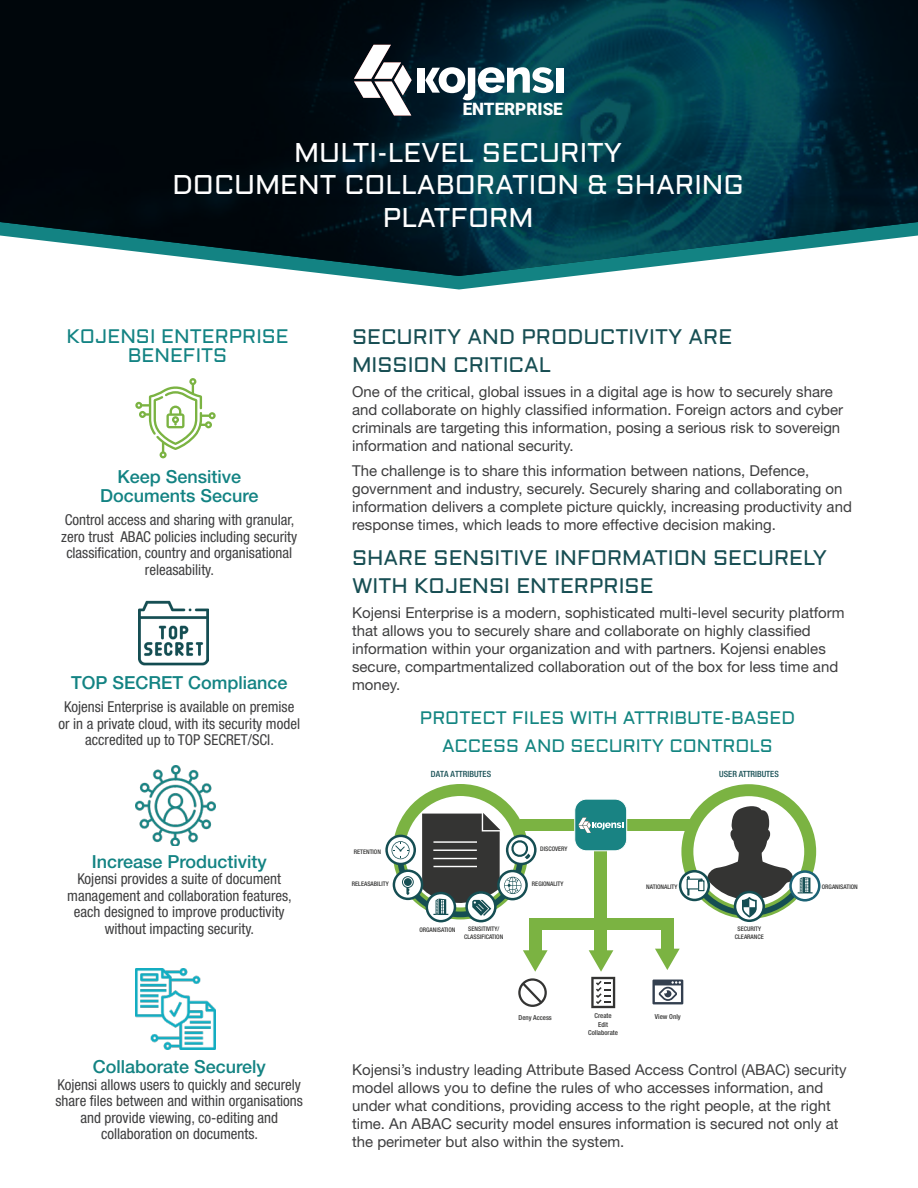
<style>
.page{position:relative;width:918px;height:1188px;background:#fff}
.page>*{position:absolute;margin:0;border:0;box-sizing:border-box;transform-origin:0 0}
.archTIS_Photo_Header{font:27px/32.4px "Aldrich";color:#fff;text-align:center}
.archTIS_Body{font:21px/28.5px "Aldrich";color:#174e53}
.archTIS_Body_Header{font:21px/28.5px "Aldrich";color:#174e53}
.archTIS_sidebar_subh{font:19.5px/19.5px "Aldrich";color:#138383;text-align:center}
.archTIS_sidebar_subh-2{font:500 18px/19.5px "Helvetica Neue LT Std";color:#138383;text-align:center}
.archTIS_Body-2{font:18px/28.5px "Aldrich";color:#138581;text-align:center}
.t1{font:900 17.1px "Roboto";color:#fff}
.archTIS_Body-3{font:15px/18px "Helvetica Neue LT Std";color:#3e3e3f}
.archTIS_sidebar_subh-3{font:condensed 15px/16.5px "Helvetica Neue LT Std";color:#3e3e3f;text-align:center}
.t2{font:500 condensed 8.55px "Helvetica Neue LT Std";color:#154e53}
.t3{font:500 condensed 6.9px/8.2px "Helvetica Neue LT Std";color:#343433;text-align:center}
.t4{font:500 condensed 6.3px/7.5px "Helvetica Neue LT Std";color:#343433;text-align:center}
</style>
<div class="page">
<svg style="left:135px;top:378px;width:81px;height:80px"></svg>
<img style="left:138px;top:600px;width:70px;height:66px">
<img style="left:135px;top:765px;width:81px;height:81px">
<img style="left:135px;top:969px;width:81px;height:80px">
<div style="left:520px;top:819px;width:171px;height:12px;background:#7bb342"></div>
<div style="left:595px;top:841px;width:12px;height:113px;background:#7bb342"></div>
<svg style="left:589px;top:950px;width:26px;height:58px"></svg>
<div style="left:575px;top:799px;width:52px;height:52px;background:#198383;border-radius:12px"></div>
<div style="left:574px;top:799px;width:53px;height:52px;border:1px solid #fff;border-radius:12px"></div>
<div style="left:518px;top:978px;width:29px;height:29px;border:2px solid #343433;border-radius:50%"></div>
<svg style="left:520px;top:981px;width:25px;height:25px"></svg>
<svg style="left:579px;top:818px;width:44px;height:15px"></svg>
<div style="left:538px;top:918px;width:134px;height:11px;background:#7bb342"></div>
<svg style="left:523px;top:950px;width:25px;height:22px"></svg>
<svg style="left:655px;top:949px;width:25px;height:21px"></svg>
<div style="left:529px;top:918px;width:13px;height:32px;background:#7bb342"></div>
<div style="left:661px;top:919px;width:13px;height:32px;background:#7bb342"></div>
<svg style="left:652px;top:980px;width:31px;height:24px"></svg>
<svg style="left:385px;top:784px;width:152px;height:138px"></svg>
<hr style="left:433px;top:841px;width:44px;height:2px;background:#fff">
<hr style="left:433px;top:850px;width:44px;height:1px;background:#fff">
<hr style="left:433px;top:858px;width:44px;height:1px;background:#fff">
<hr style="left:433px;top:866px;width:44px;height:1px;background:#fff">
<svg style="left:679px;top:784px;width:142px;height:138px"></svg>
<svg style="left:345px;top:276px;width:228px;height:14px"></svg>
<svg style="left:0;top:0;width:918px;height:276px;background:#10313b"></svg>
<svg style="left:354px;top:45px;width:58px;height:71px"></svg>
<div style="left:417px;top:68px;width:7px;height:25px;background:#fff"></div>
<div style="left:556px;top:68px;width:7px;height:25px;background:#fff"></div>
<svg style="left:425px;top:67px;width:129px;height:33px"></svg>
<p class="t1" style="left:463px;top:97px;width:102px">ENTERPRISE</p>
<p class="archTIS_Photo_Header" style="left:172px;top:137px;width:573px">MULTI-LEVEL SECURITY<br>DOCUMENT COLLABORATION &amp; SHARING<br>PLATFORM</p>
<p class="archTIS_sidebar_subh" style="left:66px;top:327px;width:224px">KOJENSI ENTERPRISE<br>BENEFITS</p>
<p class="archTIS_sidebar_subh-2" style="left:100px;top:466px;width:160px">Keep Sensitive<br>Documents Secure</p>
<p class="archTIS_sidebar_subh-3" style="left:61px;top:512px;width:237px">Control access and sharing with granular, zero trust ABAC policies including security classification, country and organisational releasability.</p>
<p class="archTIS_sidebar_subh-2" style="left:71px;top:673px;width:218px">TOP SECRET Compliance</p>
<p class="archTIS_sidebar_subh-3" style="left:58px;top:699px;width:243px">Kojensi Enterprise is available on premise or in a private cloud, with its security model accredited up to TOP SECRET/SCI.</p>
<p class="archTIS_sidebar_subh-2" style="left:92px;top:851px;width:177px">Increase Productivity</p>
<p class="archTIS_sidebar_subh-3" style="left:67px;top:871px;width:226px">Kojensi provides a suite of document management and collaboration features, each designed to improve productivity without impacting security.</p>
<p class="archTIS_sidebar_subh-2" style="left:93px;top:1057px;width:175px">Collaborate Securely</p>
<p class="archTIS_sidebar_subh-3" style="left:56px;top:1076px;width:249px">Kojensi allows users to quickly and securely share files between and within organisations and provide viewing, co-editing and collaboration on documents.</p>
<p class="archTIS_Body_Header" style="left:352px;top:323px;width:382px">SECURITY AND PRODUCTIVITY ARE<br>MISSION CRITICAL</p>
<p class="archTIS_Body-3" style="left:352px;top:382px;width:493px">One of the critical, global issues in a digital age is how to securely share and collaborate on highly classified information. Foreign actors and cyber criminals are targeting this information, posing a serious risk to sovereign information and national security.</p>
<p class="archTIS_Body-3" style="left:352px;top:461px;width:501px">The challenge is to share this information between nations, Defence, government and industry, securely. Securely sharing and collaborating on information delivers a complete picture quickly, increasing productivity and response times, which leads to more effective decision making.</p>
<p class="archTIS_Body" style="left:352px;top:544px;width:476px">SHARE SENSITIVE INFORMATION SECURELY<br>WITH KOJENSI ENTERPRISE</p>
<p class="archTIS_Body-3" style="left:352px;top:603px;width:494px">Kojensi Enterprise is a modern, sophisticated multi-level security platform that allows you to securely share and collaborate on highly classified information within your organization and with partners. Kojensi enables secure, compartmentalized collaboration out of the box for less time and money.</p>
<p class="archTIS_Body-2" style="left:420px;top:704px;width:377px">PROTECT FILES WITH ATTRIBUTE-BASED<br>ACCESS AND SECURITY CONTROLS</p>
<p class="t4" style="left:354px;top:847px;width:29px">RETENTION</p>
<p class="t2" style="left:431px;top:769px;width:62px">DATA ATTRIBUTES</p>
<p class="t4" style="left:540px;top:845px;width:29px">DISCOVERY</p>
<p class="t4" style="left:352px;top:880px;width:38px">RELEASABILITY</p>
<p class="t4" style="left:532px;top:880px;width:33px">REGIONALITY</p>
<p class="t4" style="left:419px;top:926px;width:38px">ORGANISATION</p>
<p class="t4" style="left:464px;top:925px;width:41px">SENSITIVITY/<br>CLASSIFICATION</p>
<p class="t2" style="left:719px;top:769px;width:61px">USER ATTRIBUTES</p>
<p class="t4" style="left:646px;top:883px;width:33px">NATIONALITY</p>
<p class="t4" style="left:822px;top:883px;width:38px">ORGANISATION</p>
<p class="t4" style="left:735px;top:925px;width:30px">SECURITY<br>CLEARANCE</p>
<p class="t3" style="left:519px;top:1013px;width:35px">Deny Access</p>
<p class="t3" style="left:594px;top:1012px;width:19px">Create</p>
<p class="t3" style="left:655px;top:1013px;width:27px">View Only</p>
<p class="t3" style="left:588px;top:1020px;width:31px">Edit<br>Collaborate</p>
<p class="archTIS_Body-3" style="left:352px;top:1060px;width:496px">Kojensi’s industry leading Attribute Based Access Control (ABAC) security model allows you to define the rules of who accesses information, and under what conditions, providing access to the right people, at the right time. An ABAC security model ensures information is secured not only at the perimeter but also within the system.</p>
</div>
